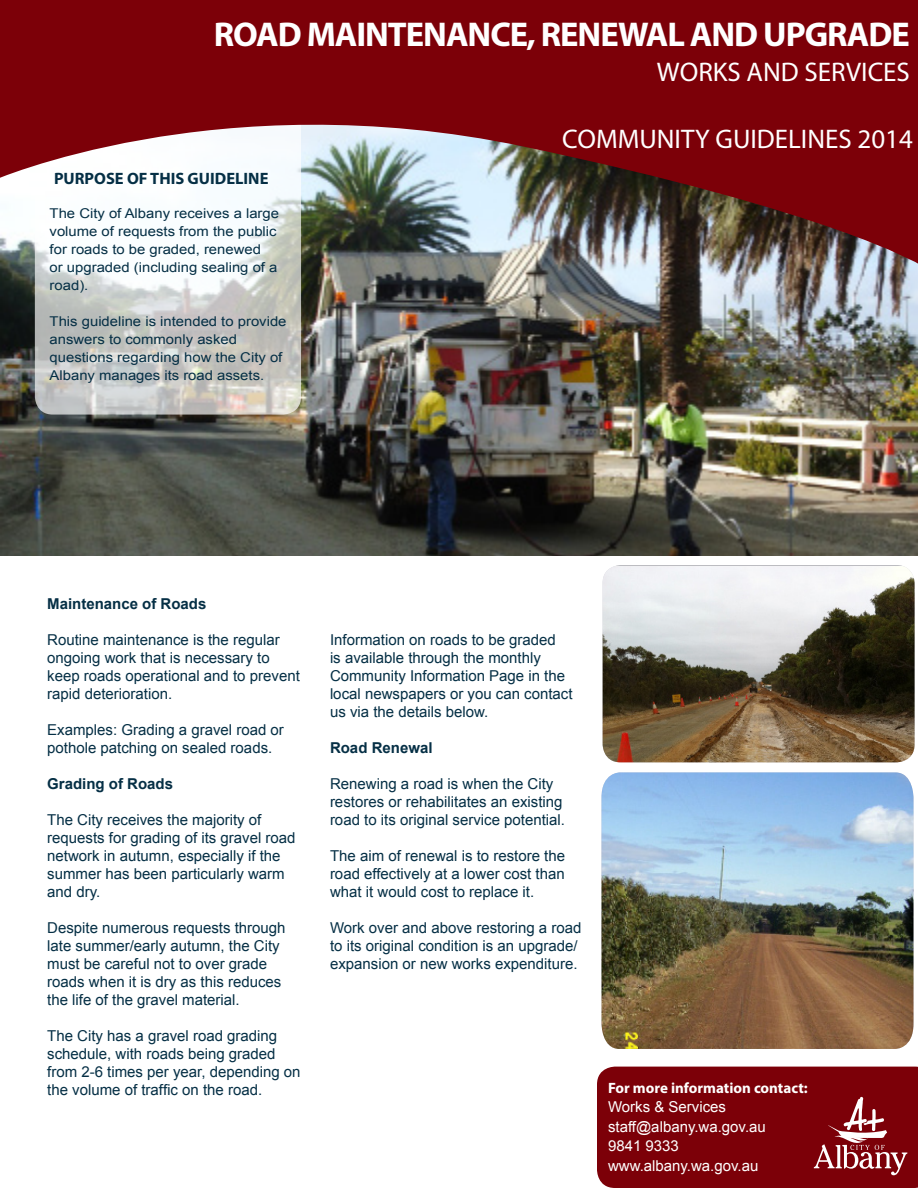
<style>
.page{position:relative;width:918px;height:1188px;background:#fff}
.page>*{position:absolute;margin:0;border:0;box-sizing:border-box;transform-origin:0 0}
.t1{font:700 34.5px "Myriad Pro";letter-spacing:-.03em;color:#fff}
.t2{font:27px "Myriad Pro";color:#fff}
.t3{font:700 16.5px "Myriad Pro";color:#052f45}
.t4{font:15px/18px "Arial";color:#052f45}
.t5{font:15px "Arial";color:#fff}
.t6{font:700 15px "Arial";color:#052f45}
.t7{font:700 15px "Myriad Pro";color:#fff}
.t8{font:13.5px/18px "Arial";color:#052f45;scale:1.1 1}
</style>
<div class="page">
<img style="left:0;top:264px;width:918px;height:291px">
<svg style="left:35px;top:88px;width:266px;height:327px;background:#cbccc8"></svg>
<svg style="left:0;top:0;width:918px;height:264px;background:#8d4347"></svg>
<div style="left:597px;top:1067px;width:321px;height:121px;background:#7c0008"></div>
<img style="left:603px;top:565px;width:312px;height:197px">
<img style="left:602px;top:772px;width:312px;height:277px">
<p class="t1" style="left:214px;top:12px;width:698px">ROAD MAINTENANCE, RENEWAL AND UPGRADE</p>
<p class="t2" style="left:657px;top:55px;width:254px">WORKS AND SERVICES</p>
<p class="t3" style="left:54px;top:168px;width:216px">PURPOSE OF THIS GUIDELINE</p>
<p class="t8" style="left:50px;top:204px;width:210px">The City of Albany receives a large volume of requests from the public for roads to be graded, renewed<br>or upgraded (including sealing of a road).</p>
<p class="t8" style="left:50px;top:312px;width:217px">This guideline is intended to provide answers to commonly asked questions regarding how the City of<br>Albany manages its road assets.</p>
<p class="t2" style="left:562px;top:123px;width:352px">COMMUNITY GUIDELINES 2014</p>
<p class="t6" style="left:47px;top:594px;width:161px">Maintenance of Roads</p>
<p class="t4" style="left:47px;top:631px;width:254px">Routine maintenance is the regular ongoing work that is necessary to keep roads operational and to prevent rapid deterioration.</p>
<p class="t4" style="left:47px;top:721px;width:238px">Examples: Grading a gravel road or pothole patching on sealed roads.</p>
<p class="t6" style="left:47px;top:774px;width:127px">Grading of Roads</p>
<p class="t4" style="left:47px;top:811px;width:250px">The City receives the majority of requests for grading of its gravel road network in autumn, especially if the summer has been particularly warm and dry.</p>
<p class="t4" style="left:47px;top:919px;width:240px">Despite numerous requests through late summer/early autumn, the City must be careful not to over grade roads when it is dry as this reduces the life of the gravel material.</p>
<p class="t4" style="left:47px;top:1027px;width:255px">The City has a gravel road grading schedule, with roads being graded from 2-6 times per year, depending on the volume of traffic on the road.</p>
<p class="t4" style="left:330px;top:631px;width:244px">Information on roads to be graded<br>is available through the monthly<br>Community Information Page in the local newspapers or you can contact us via the details below.</p>
<p class="t6" style="left:330px;top:738px;width:104px">Road Renewal</p>
<p class="t4" style="left:330px;top:775px;width:237px">Renewing a road is when the City restores or rehabilitates an existing road to its original service potential.</p>
<p class="t4" style="left:330px;top:847px;width:237px;text-align:justify">The aim of renewal is to restore the road effectively at a lower cost than what it would cost to replace it.</p>
<p class="t4" style="left:330px;top:919px;width:253px">Work over and above restoring a road to its original condition is an upgrade/ expansion or new works expenditure.</p>
<p class="t7" style="left:608px;top:1078px;width:201px">For more information contact:</p>
<p class="t5" style="left:608px;top:1097px;width:120px">Works &amp; Services</p>
<p class="t5" style="left:608px;top:1116px;width:159px">staff@albany.wa.gov.au</p>
<p class="t5" style="left:608px;top:1136px;width:72px">9841 9333</p>
<p class="t5" style="left:608px;top:1155px;width:152px">www.albany.wa.gov.au</p>
</div>
